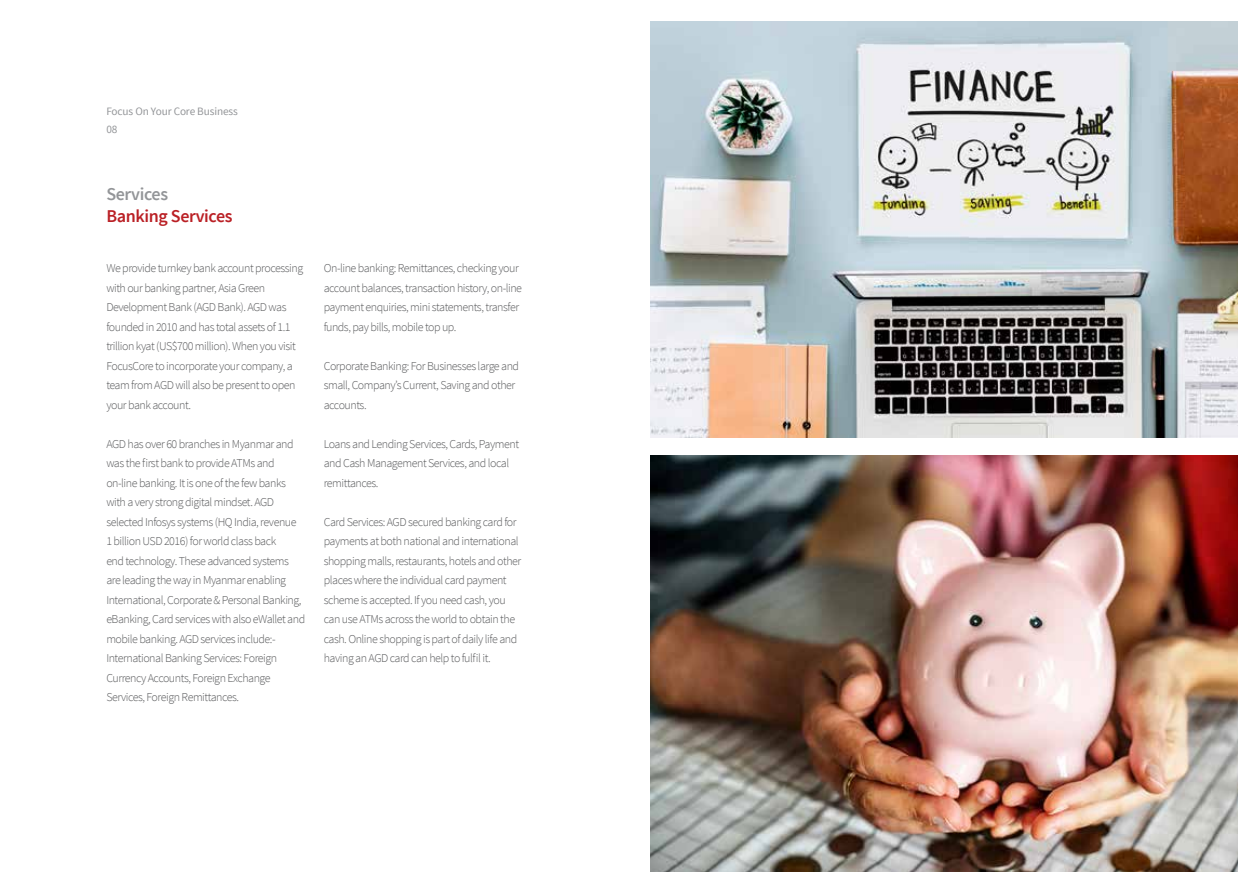
<style>
.page{position:relative;width:1259px;height:893px;background:#fff}
.page>*{position:absolute;margin:0;border:0;box-sizing:border-box;transform-origin:0 0}
.t1{font:600 18px "Source Sans Pro";letter-spacing:-.02em;color:#ba2025}
.t2{font:600 18px "Source Sans Pro";letter-spacing:-.02em;color:#939598}
.t3{font:300 12px/19.5px "Source Sans Pro";letter-spacing:-.04em;color:#58595b}
.t4{font:11.25px/18px "Source Sans Pro";letter-spacing:-.01em;color:#939598}
</style>
<div class="page">
<img style="left:651px;top:455px;width:586px;height:417px">
<img style="left:651px;top:21px;width:586px;height:417px">
<p class="t4" style="left:106px;top:102px;width:133px">Focus On Your Core Business<br>08</p>
<h1 class="t2" style="left:106px;top:183px;width:63px">Services</h1>
<h1 class="t1" style="left:106px;top:204px;width:128px">Banking Services</h1>
<p class="t3" style="left:106px;top:258px;width:198px">We provide turnkey bank account processing with our banking partner, Asia Green Development Bank (AGD Bank). AGD was founded in 2010 and has total assets of 1.1 trillion kyat (US$700 million). When you visit FocusCore to incorporate your company, a team from AGD will also be present to open your bank account.</p>
<p class="t3" style="left:106px;top:434px;width:200px">AGD has over 60 branches in Myanmar and was the first bank to provide ATMs and on-line banking. It is one of the few banks with a very strong digital mindset. AGD selected Infosys systems (HQ India, revenue 1 billion USD 2016) for world class back<br>end technology. These advanced systems are leading the way in Myanmar enabling International, Corporate &amp; Personal Banking, eBanking, Card services with also eWallet and mobile banking. AGD services include:- International Banking Services: Foreign Currency Accounts, Foreign Exchange Services, Foreign Remittances.</p>
<p class="t3" style="left:324px;top:258px;width:200px">On-line banking: Remittances, checking your account balances, transaction history, on-line payment enquiries, mini statements, transfer funds, pay bills, mobile top up.</p>
<p class="t3" style="left:324px;top:356px;width:197px">Corporate Banking: For Businesses large and small, Company’s Current, Saving and other accounts.</p>
<p class="t3" style="left:324px;top:434px;width:197px">Loans and Lending Services, Cards, Payment and Cash Management Services, and local remittances.</p>
<p class="t3" style="left:324px;top:512px;width:199px">Card Services: AGD secured banking card for payments at both national and international shopping malls, restaurants, hotels and other places where the individual card payment scheme is accepted. If you need cash, you can use ATMs across the world to obtain the cash. Online shopping is part of daily life and having an AGD card can help to fulfil it.</p>
</div>
